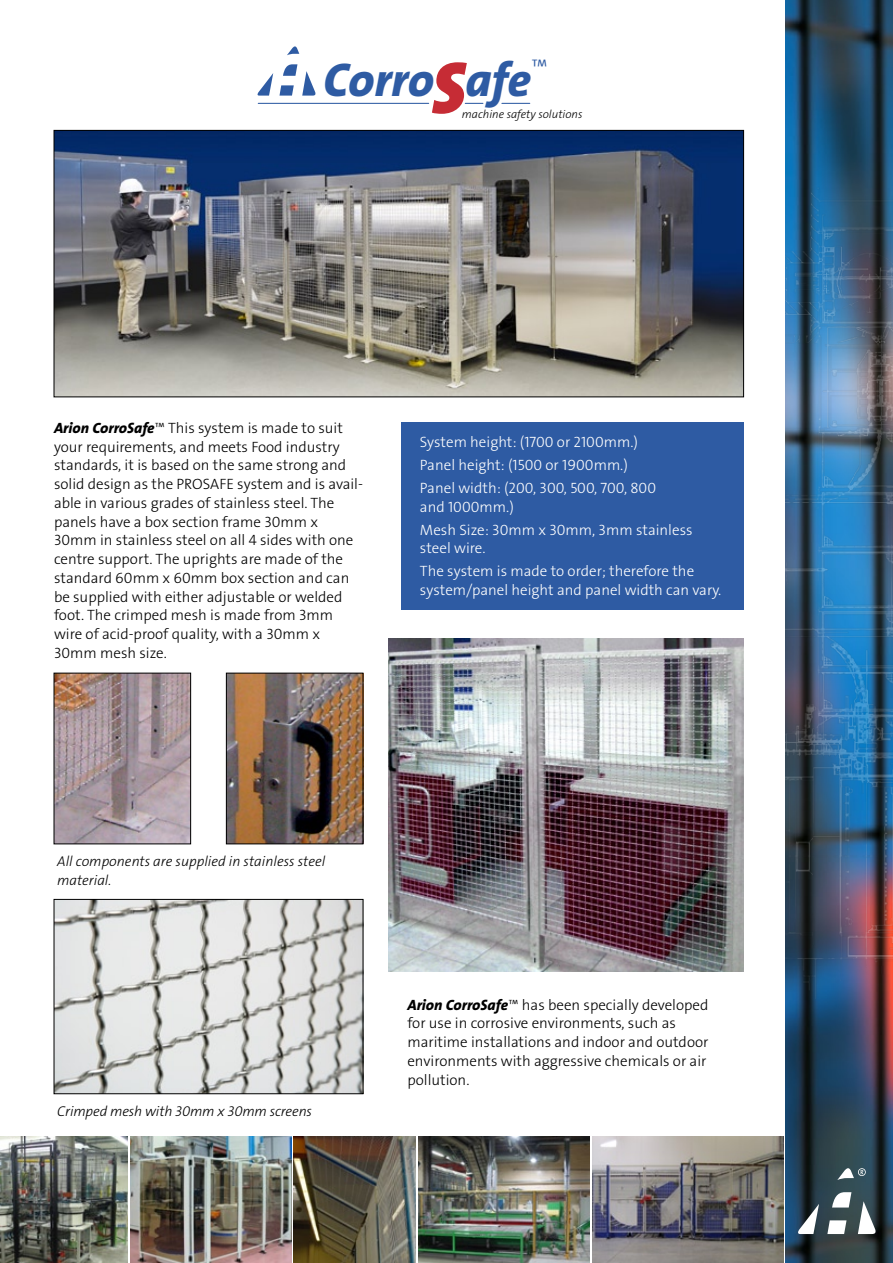
<style>
.page{position:relative;width:893px;height:1263px;background:#fff}
.page>*{position:absolute;margin:0;border:0;box-sizing:border-box;transform-origin:0 0}
.t1{font:italic 800 47.85px "The Sans OT8";letter-spacing:-.005em;color:#2e5ba3}
.t2{font:300 15px/18.8px "The Sans OT3";color:#000}
.t3{font:300 15px/23px "The Sans OT3";color:#fff}
.t4{font:italic 300 14.25px/18.8px "The Sans OT3";color:#000}
.t5{font:italic 300 11.55px "The Sans OT3";color:#000}
.s1{font-family:"The Sans OT9";font-weight:900;font-size:73.2px;color:#c62c35}
.s2{font-family:"The Sans OT8";font-weight:800;font-style:italic}
.s3{font-family:"The Sans OT2";font-weight:200}
</style>
<div class="page">
<img style="left:56px;top:132px;width:686px;height:263px">
<div style="left:54px;top:130px;width:690px;height:267px;border:1px solid #000"></div>
<img style="left:56px;top:901px;width:305px;height:191px">
<div style="left:54px;top:899px;width:309px;height:195px;border:1px solid #000"></div>
<img style="left:228px;top:675px;width:133px;height:167px">
<div style="left:226px;top:673px;width:137px;height:171px;border:1px solid #000"></div>
<img style="left:56px;top:675px;width:133px;height:167px">
<div style="left:54px;top:673px;width:137px;height:171px;border:1px solid #000"></div>
<img style="left:389px;top:639px;width:355px;height:333px">
<img style="left:786px;top:0;width:107px;height:1263px">
<img style="left:786px;top:156px;width:107px;height:893px">
<svg style="left:858px;top:1201px;width:18px;height:33px"></svg>
<svg style="left:797px;top:1204px;width:22px;height:30px"></svg>
<svg style="left:827px;top:1220px;width:19px;height:14px"></svg>
<svg style="left:832px;top:1192px;width:19px;height:15px"></svg>
<svg style="left:837px;top:1168px;width:29px;height:12px"></svg>
<img style="left:592px;top:1136px;width:191px;height:127px">
<img style="left:294px;top:1136px;width:122px;height:127px">
<img style="left:131px;top:1136px;width:160px;height:127px">
<img style="left:0;top:1136px;width:128px;height:127px">
<img style="left:418px;top:1136px;width:172px;height:127px">
<div style="left:401px;top:422px;width:343px;height:188px;background:#2e5ba3"></div>
<svg style="left:257px;top:73px;width:16px;height:23px"></svg>
<svg style="left:287px;top:46px;width:12px;height:9px"></svg>
<svg style="left:279px;top:64px;width:37px;height:32px"></svg>
<hr style="left:258px;top:103px;width:171px;height:1px;background:#2e5ba3">
<svg style="left:465px;top:103px;width:18px;height:1px"></svg>
<svg style="left:502px;top:103px;width:28px;height:1px"></svg>
<h1 class="t1" style="left:323px;top:49px;width:226px">Corro<span class="s1">S</span>afe<sup>™</sup></h1>
<p class="t5" style="left:462px;top:106px;width:122px">machine safety solutions</p>
<p class="t2" style="left:54px;top:419px;width:310px"><span class="s2">Arion CorroSafe</span><span class="s3">™</span> This system is made to suit your requirements, and meets Food industry standards, it is based on the same strong and solid design as the PROSAFE system and is avail&shy;able in various grades of stainless steel. The panels have a box section frame 30mm x 30mm in stainless steel on all 4 sides with one centre support. The uprights are made of the standard 60mm x 60mm box section and can be supplied with either adjustable or welded foot. The crimped mesh is made from 3mm wire of acid-proof quality, with a 30mm x 30mm mesh size.</p>
<p class="t3" style="left:420px;top:431px;width:238px">System height: (1700 or 2100mm.)<br>Panel height: (1500 or 1900mm.)<br>Panel width: (200, 300, 500, 700, 800</p>
<p class="t3" style="left:420px;top:495px;width:274px">and 1000mm.)<br>Mesh Size: 30mm x 30mm, 3mm stainless</p>
<p class="t3" style="left:420px;top:537px;width:276px">steel wire.<br>The system is made to order; therefore the</p>
<p class="t3" style="left:420px;top:579px;width:303px">system/panel height and panel width can vary.</p>
<p class="t4" style="left:57px;top:852px;width:270px">All components are supplied in stainless steel material.</p>
<p class="t4" style="left:57px;top:1102px;width:256px">Crimped mesh with 30mm x 30mm screens</p>
<p class="t2" style="left:407px;top:995px;width:303px"><span class="s2">Arion CorroSafe</span><span class="s3">™</span> has been specially developed for use in corrosive environments, such as maritime installations and indoor and outdoor environments with aggressive chemicals or air pollution.</p>
</div>
